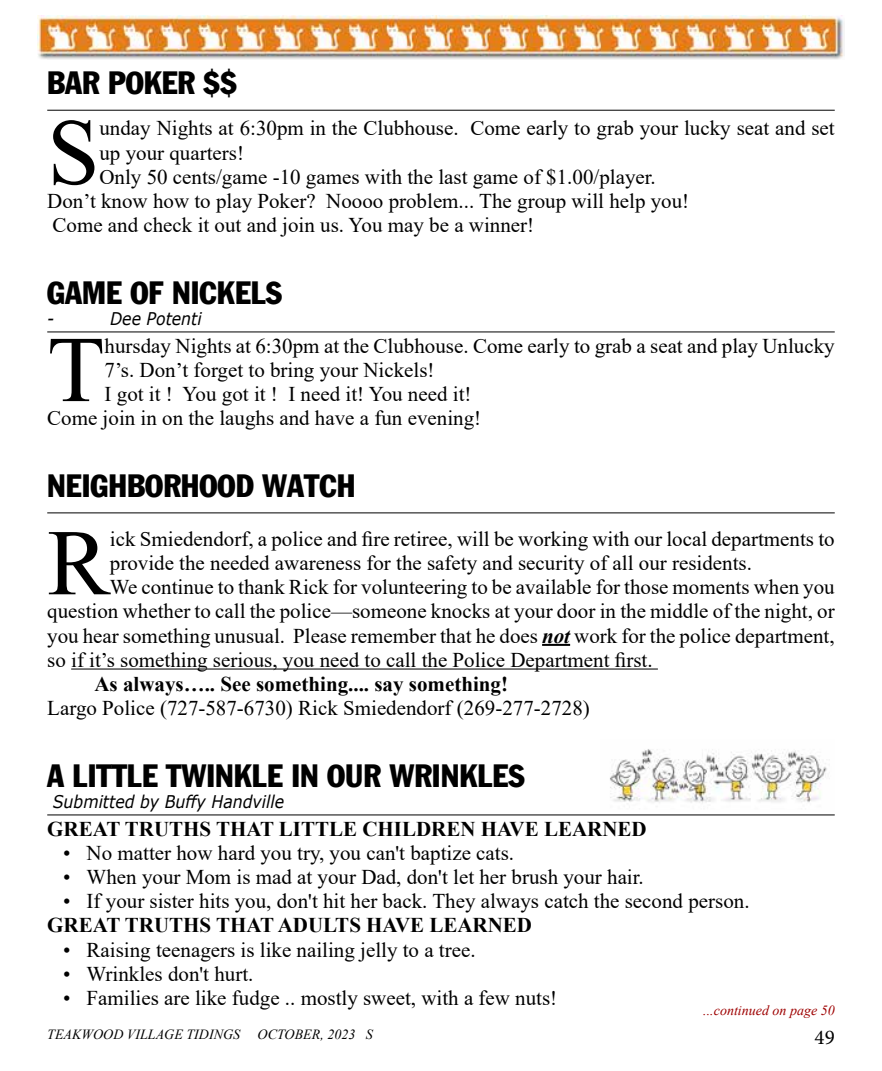
<style>
.page{position:relative;width:882px;height:1071px;background:#fff}
.page>*{position:absolute;margin:0;border:0;box-sizing:border-box;transform-origin:0 0}
.t1{font:93.98px "Times New Roman";color:#000}
.t2{font:31.5px "Franklin Gothic Condensed";color:#000}
.t3{font:21px "Times New Roman";color:#000}
.t4{font:700 21px "Times New Roman";color:#000}
.t5{font:21px "Minion Pro";color:#000}
.t6{font:italic 17.5px "Verdana";color:#000;scale:.9 1}
.t7{font:italic 14px "Times New Roman";color:#000}
.t8{font:italic 14px "Times New Roman";color:#9e0000}
.s1{font-weight:700;font-style:italic}
</style>
<div class="page">
<img style="left:37px;top:15px;width:807px;height:44px">
<hr style="left:47px;top:110px;width:788px;height:1px;background:#000">
<hr style="left:47px;top:332px;width:788px;height:1px;background:#000">
<hr style="left:47px;top:512px;width:788px;height:1px;background:#000">
<hr style="left:542px;top:644px;width:28px;height:2px;background:#000">
<hr style="left:71px;top:669px;width:587px;height:1px;background:#000">
<hr style="left:47px;top:815px;width:788px;height:1px;background:#000">
<img style="left:610px;top:749px;width:217px;height:54px">
<h2 class="t2" style="left:47px;top:64px;width:192px">BAR POKER $$</h2>
<h1 class="t1" style="left:47px;top:86px;width:54px">S</h1>
<p class="t3" style="left:99px;top:114px;width:737px">unday Nights at 6:30pm in the Clubhouse. Come early to grab your lucky seat and set</p>
<p class="t3" style="left:99px;top:138px;width:146px">up your quarters!</p>
<p class="t3" style="left:99px;top:162px;width:558px">Only 50 cents/game -10 games with the last game of $1.00/player.</p>
<p class="t3" style="left:47px;top:186px;width:643px">Don’t know how to play Poker? Noooo problem... The group will help you!</p>
<p class="t3" style="left:53px;top:210px;width:483px">Come and check it out and join us. You may be a winner!</p>
<h2 class="t2" style="left:47px;top:273px;width:237px">GAME OF NICKELS</h2>
<p class="t6" style="left:47px;top:306px;width:9px">-</p>
<p class="t6" style="left:110px;top:306px;width:103px">Dee Potenti</p>
<h1 class="t1" style="left:47px;top:303px;width:59px">T</h1>
<p class="t3" style="left:105px;top:331px;width:732px">hursday Nights at 6:30pm at the Clubhouse. Come early to grab a seat and play Unlucky</p>
<p class="t3" style="left:105px;top:355px;width:331px">7’s. Don’t forget to bring your Nickels!</p>
<p class="t3" style="left:105px;top:379px;width:368px">I got it ! You got it ! I need it! You need it!</p>
<p class="t3" style="left:47px;top:403px;width:435px">Come join in on the laughs and have a fun evening!</p>
<h2 class="t2" style="left:47px;top:466px;width:310px">NEIGHBORHOOD WATCH</h2>
<h1 class="t1" style="left:47px;top:497px;width:64px">R</h1>
<p class="t3" style="left:110px;top:524px;width:726px">ick Smiedendorf, a police and fire retiree, will be working with our local departments to</p>
<p class="t3" style="left:110px;top:548px;width:644px">provide the needed awareness for the safety and security of all our residents.</p>
<p class="t3" style="left:110px;top:572px;width:726px">We continue to thank Rick for volunteering to be available for those moments when you</p>
<p class="t3" style="left:47px;top:597px;width:789px">question whether to call the police—someone knocks at your door in the middle of the night, or</p>
<p class="t3" style="left:47px;top:621px;width:789px">you hear something unusual. Please remember that he does <span class="s1">not</span> work for the police department,</p>
<p class="t3" style="left:47px;top:645px;width:607px">so if it’s something serious, you need to call the Police Department first.</p>
<p class="t4" style="left:94px;top:669px;width:415px">As always….. See something.... say something!</p>
<p class="t3" style="left:47px;top:693px;width:544px">Largo Police (727-587-6730) Rick Smiedendorf (269-277-2728)</p>
<h2 class="t2" style="left:47px;top:756px;width:479px">A LITTLE TWINKLE IN OUR WRINKLES</h2>
<p class="t6" style="left:53px;top:789px;width:259px">Submitted by Buffy Handville</p>
<p class="t4" style="left:47px;top:814px;width:601px">GREAT TRUTHS THAT LITTLE CHILDREN HAVE LEARNED</p>
<p class="t3" style="left:63px;top:838px;width:453px">• No matter how hard you try, you can't baptize cats.</p>
<p class="t3" style="left:63px;top:862px;width:582px">• When your Mom is mad at your Dad, don't let her brush your hair.</p>
<p class="t3" style="left:63px;top:886px;width:688px">• If your sister hits you, don't hit her back. They always catch the second person.</p>
<p class="t4" style="left:47px;top:910px;width:486px">GREAT TRUTHS THAT ADULTS HAVE LEARNED</p>
<p class="t3" style="left:63px;top:935px;width:414px">• Raising teenagers is like nailing jelly to a tree.</p>
<p class="t3" style="left:63px;top:959px;width:192px">• Wrinkles don't hurt.</p>
<p class="t3" style="left:63px;top:983px;width:496px">• Families are like fudge .. mostly sweet, with a few nuts!</p>
<p class="t8" style="left:703px;top:1000px;width:133px">...continued on page 50</p>
<p class="t7" style="left:47px;top:1024px;width:194px">TEAKWOOD VILLAGE TIDINGS</p>
<p class="t7" style="left:258px;top:1024px;width:117px">OCTOBER, 2023 S</p>
<p class="t5" style="left:815px;top:1023px;width:22px">49</p>
</div>
